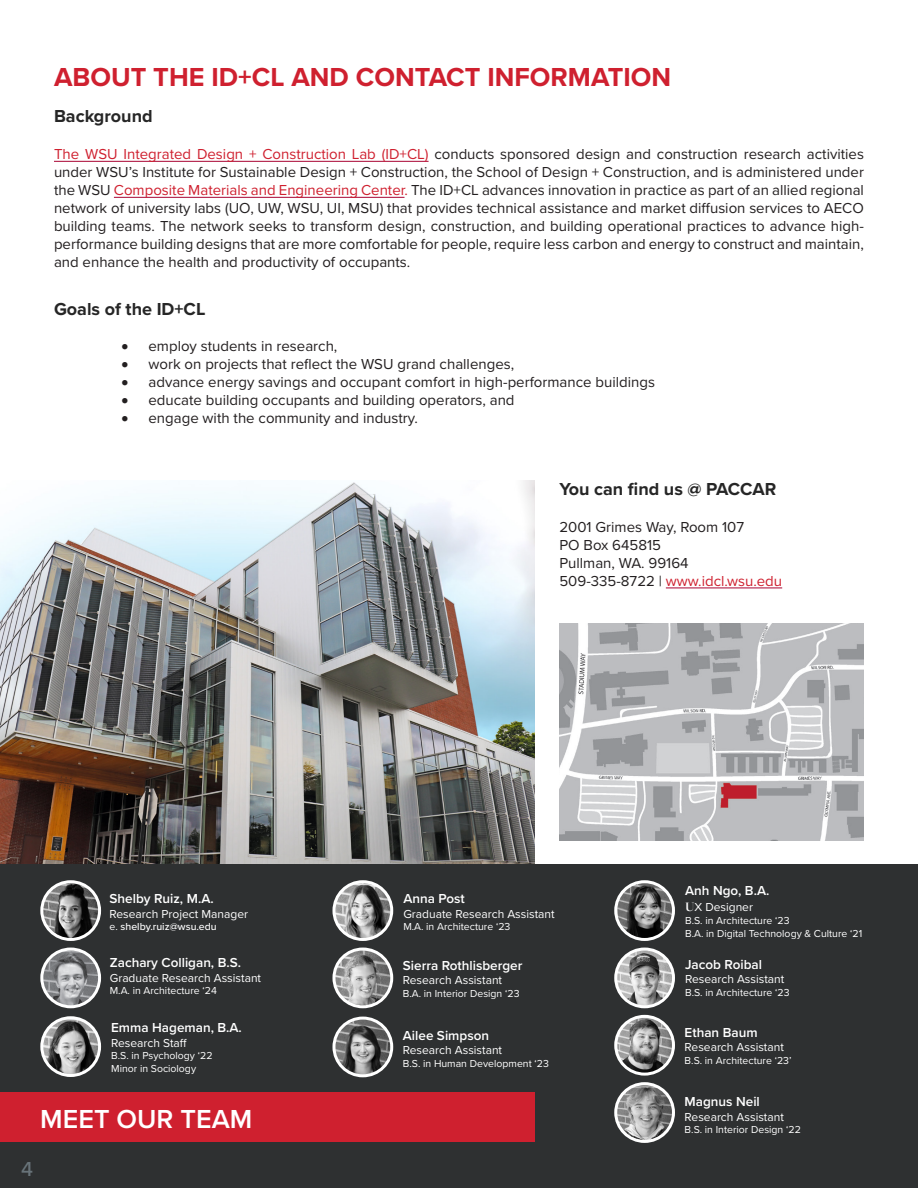
<style>
.page{position:relative;width:918px;height:1188px;background:#fff}
.page>*{position:absolute;margin:0;border:0;box-sizing:border-box;transform-origin:0 0}
.IDCL_Page_Contents{font:700 27px "Proxima Nova";color:#cf202f}
.IDCL_Emphasis_3{font:600 27px "Proxima Nova";color:#fff}
.t1{font:500 21px "Proxima Nova";color:#687379}
.IDCL_Heading_2{font:700 18px "Proxima Nova";color:#262626}
.IDCL_Body_text{font:15px/18px "Proxima Nova";color:#231f20;text-align:justify}
.IDCL_Body_text-2{font:15px "Proxima Nova";color:#cf202f}
.IDCL_Small_NAMES{font:600 13.5px "Proxima Nova";color:#fff}
.IDCL_Small_names_Bol{font:600 13.5px "Proxima Nova";color:#fff}
.IDCL_Small_NAMES-2{font:12px "Proxima Nova";color:#fff}
.IDCL_Small_names_Bol-2{font:12px "Proxima Nova";color:#fff}
.IDCL_Small_NAMES-3{font:10.5px "Proxima Nova";color:#fff}
.IDCL_Small_names_Bol-3{font:10.5px "Proxima Nova";color:#fff}
.IDCL_Small_names_Bol-4{font:500 10.5px "Proxima Nova";color:#fff}
.s1{color:#cf202f}
.s2{color:#231f20}
.s3{font-weight:400}
.s4{font-family:"Freight Big Pro";font-weight:600;font-size:13.5px}
</style>
<div class="page">
<div style="left:0;top:865px;width:918px;height:323px;background:#2e3031"></div>
<div style="left:0;top:1092px;width:535px;height:49px;background:#cf202f"></div>
<hr style="left:54px;top:161px;width:375px;height:1px;background:#a90332">
<hr style="left:114px;top:197px;width:291px;height:1px;background:#a90332">
<hr style="left:917px;top:1092px;width:1px;height:49px;background:#cf202f">
<img style="left:0;top:481px;width:535px;height:383px">
<img style="left:559px;top:623px;width:305px;height:218px">
<img style="left:334px;top:882px;width:58px;height:57px;border-radius:29px">
<div style="left:332px;top:880px;width:61px;height:61px;border:3px solid #fff;border-radius:50%"></div>
<img style="left:336px;top:949px;width:56px;height:58px">
<div style="left:332px;top:948px;width:61px;height:60px;border:3px solid #fff;border-radius:50%"></div>
<img style="left:334px;top:1018px;width:58px;height:58px;border-radius:29px">
<div style="left:332px;top:1017px;width:61px;height:60px;border:3px solid #fff;border-radius:50%"></div>
<img style="left:618px;top:884px;width:56px;height:55px">
<div style="left:614px;top:880px;width:61px;height:61px;border:3px solid #fff;border-radius:50%"></div>
<img style="left:616px;top:1016px;width:58px;height:58px;border-radius:29px">
<div style="left:614px;top:1015px;width:61px;height:61px;border:3px solid #fff;border-radius:50%"></div>
<img style="left:616px;top:949px;width:58px;height:58px;border-radius:29px">
<div style="left:614px;top:948px;width:61px;height:60px;border:3px solid #fff;border-radius:50%"></div>
<img style="left:616px;top:1084px;width:58px;height:57px;border-radius:29px">
<div style="left:614px;top:1082px;width:61px;height:61px;border:3px solid #fff;border-radius:50%"></div>
<img style="left:42px;top:1018px;width:58px;height:57px;border-radius:29px">
<div style="left:40px;top:1016px;width:61px;height:61px;border:3px solid #fff;border-radius:50%"></div>
<img style="left:42px;top:949px;width:58px;height:58px;border-radius:29px">
<div style="left:40px;top:948px;width:61px;height:60px;border:3px solid #fff;border-radius:50%"></div>
<img style="left:42px;top:882px;width:58px;height:57px;border-radius:29px">
<div style="left:40px;top:880px;width:61px;height:61px;border:3px solid #fff;border-radius:50%"></div>
<hr style="left:666px;top:588px;width:116px;height:1px;background:#a90332">
<p class="IDCL_Page_Contents" style="left:54px;top:57px;width:619px">ABOUT THE ID+CL AND CONTACT INFORMATION</p>
<p class="IDCL_Heading_2" style="left:54px;top:103px;width:100px">Background</p>
<p class="IDCL_Body_text" style="left:54px;top:144px;width:812px"><span class="s1">The WSU Integrated Design + Construction Lab (ID+CL)</span> conducts sponsored design and construction research activities under WSU’s Institute for Sustainable Design + Construction, the School of Design + Construction, and is administered under the WSU <span class="s1">Composite Materials and Engineering Center.</span> The ID+CL advances innovation in practice as part of an allied regional network of university labs (UO, UW, WSU, UI, MSU) that provides technical assistance and market diffusion services to AECO building teams. The network seeks to transform design, construction, and building operational practices to advance high&shy;performance building designs that are more comfortable for people, require less carbon and energy to construct and maintain, and enhance the health and productivity of occupants.</p>
<p class="IDCL_Heading_2" style="left:54px;top:295px;width:153px">Goals of the ID+CL</p>
<p class="IDCL_Body_text" style="left:122px;top:337px;width:217px">• employ students in research,</p>
<p class="IDCL_Body_text" style="left:122px;top:355px;width:394px">• work on projects that reflect the WSU grand challenges,</p>
<p class="IDCL_Body_text" style="left:122px;top:373px;width:535px">• advance energy savings and occupant comfort in high-performance buildings</p>
<p class="IDCL_Body_text" style="left:122px;top:391px;width:395px">• educate building occupants and building operators, and</p>
<p class="IDCL_Body_text" style="left:122px;top:409px;width:298px">• engage with the community and industry.</p>
<p class="IDCL_Heading_2" style="left:559px;top:475px;width:218px">You can find us @ PACCAR</p>
<p class="IDCL_Body_text" style="left:559px;top:517px;width:186px">2001 Grimes Way, Room 107</p>
<p class="IDCL_Body_text" style="left:559px;top:535px;width:103px">PO Box 645815</p>
<p class="IDCL_Body_text" style="left:559px;top:553px;width:131px">Pullman, WA. 99164</p>
<p class="IDCL_Body_text-2" style="left:559px;top:569px;width:224px"><span class="s2">509-335-8722 |</span> www.idcl.wsu.edu</p>
<p class="IDCL_Small_names_Bol" style="left:110px;top:889px;width:106px">Shelby Ruiz, M.A.</p>
<p class="IDCL_Small_names_Bol-2" style="left:110px;top:905px;width:140px">Research Project Manager</p>
<p class="IDCL_Small_names_Bol-4" style="left:110px;top:919px;width:109px"><span class="s3">e.</span> shelby.ruiz@wsu.edu</p>
<p class="IDCL_Small_NAMES" style="left:110px;top:953px;width:133px">Zachary Colligan, B.S.</p>
<p class="IDCL_Small_NAMES-2" style="left:110px;top:969px;width:153px">Graduate Research Assistant</p>
<p class="IDCL_Small_NAMES-3" style="left:110px;top:983px;width:109px">M.A. in Architecture ‘24</p>
<p class="IDCL_Small_NAMES" style="left:111px;top:1018px;width:132px">Emma Hageman, B.A.</p>
<p class="IDCL_Small_NAMES-2" style="left:111px;top:1034px;width:77px">Research Staff</p>
<p class="IDCL_Small_NAMES-3" style="left:111px;top:1048px;width:103px">B.S. in Psychology ‘22</p>
<p class="IDCL_Small_NAMES-3" style="left:111px;top:1060px;width:86px">Minor in Sociology</p>
<p class="IDCL_Emphasis_3" style="left:40px;top:1099px;width:214px">MEET OUR TEAM</p>
<p class="t1" style="left:21px;top:1153px;width:13px">4</p>
<p class="IDCL_Small_NAMES" style="left:403px;top:889px;width:63px">Anna Post</p>
<p class="IDCL_Small_NAMES-2" style="left:403px;top:905px;width:153px">Graduate Research Assistant</p>
<p class="IDCL_Small_NAMES-3" style="left:403px;top:919px;width:109px">M.A. in Architecture ‘23</p>
<p class="IDCL_Small_NAMES" style="left:403px;top:955px;width:121px">Sierra Rothlisberger</p>
<p class="IDCL_Small_NAMES-2" style="left:403px;top:971px;width:101px">Research Assistant</p>
<p class="IDCL_Small_NAMES-3" style="left:403px;top:985px;width:118px">B.A. in Interior Design ‘23</p>
<p class="IDCL_Small_names_Bol" style="left:403px;top:1025px;width:88px">Ailee Simpson</p>
<p class="IDCL_Small_names_Bol-2" style="left:403px;top:1041px;width:101px">Research Assistant</p>
<p class="IDCL_Small_names_Bol-3" style="left:403px;top:1055px;width:148px">B.S. in Human Development ‘23</p>
<p class="IDCL_Small_NAMES" style="left:685px;top:881px;width:86px">Anh Ngo, B.A.</p>
<p class="IDCL_Small_NAMES-2" style="left:685px;top:898px;width:69px"><span class="s4">U</span>X Designer</p>
<p class="IDCL_Small_NAMES-3" style="left:685px;top:913px;width:106px">B.S. in Architecture ‘23</p>
<p class="IDCL_Small_NAMES-3" style="left:685px;top:925px;width:179px">B.A. in Digital Technology &amp; Culture ‘21</p>
<p class="IDCL_Small_names_Bol" style="left:685px;top:954px;width:78px">Jacob Roibal</p>
<p class="IDCL_Small_names_Bol-2" style="left:685px;top:970px;width:101px">Research Assistant</p>
<p class="IDCL_Small_names_Bol-3" style="left:685px;top:985px;width:106px">B.S. in Architecture ‘23</p>
<p class="IDCL_Small_NAMES" style="left:685px;top:1023px;width:75px">Ethan Baum</p>
<p class="IDCL_Small_NAMES-2" style="left:685px;top:1039px;width:101px">Research Assistant</p>
<p class="IDCL_Small_NAMES-3" style="left:685px;top:1053px;width:108px">B.S. in Architecture ‘23’</p>
<p class="IDCL_Small_NAMES" style="left:685px;top:1092px;width:77px">Magnus Neil</p>
<p class="IDCL_Small_NAMES-2" style="left:685px;top:1108px;width:101px">Research Assistant</p>
<p class="IDCL_Small_NAMES-3" style="left:685px;top:1122px;width:118px">B.S. in Interior Design ‘22</p>
</div>
